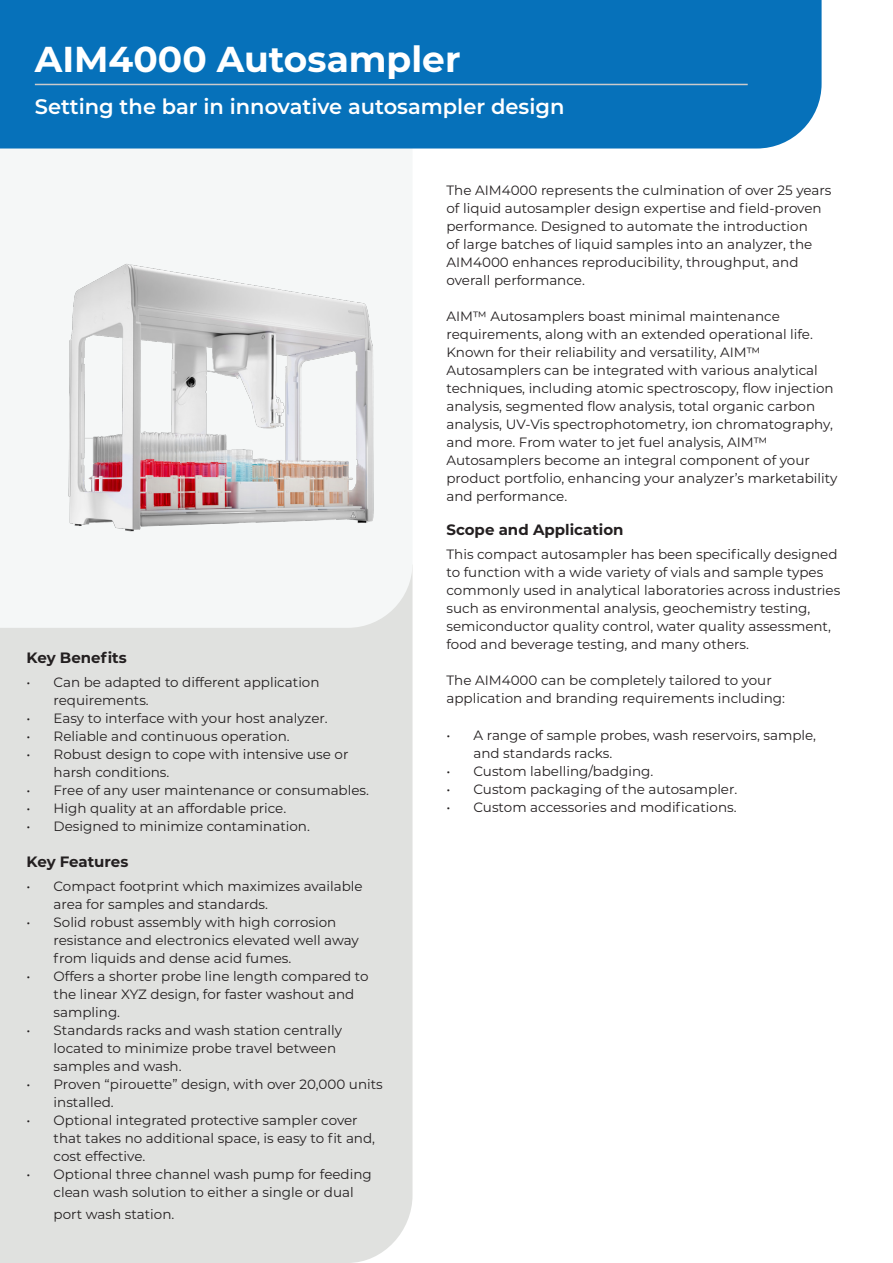
<style>
.page{position:relative;width:893px;height:1263px;background:#fff}
.page>*{position:absolute;margin:0;border:0;box-sizing:border-box;transform-origin:0 0}
.t1{font:700 36px "Montserrat";color:#fff}
.t2{font:600 21px "Montserrat";color:#fff}
.t3{font:700 15px "Montserrat";color:#231f20}
.t4{font:13.5px/18px "Montserrat";color:#231f20}
</style>
<div class="page">
<div style="left:0;top:628px;width:412px;height:635px;background:#e0e1df"></div>
<div style="left:0;top:571px;width:412px;height:57px;background:#f5f7f7"></div>
<div style="left:0;top:0;width:822px;height:149px;background:#0671ba"></div>
<img style="left:58px;top:263px;width:326px;height:341px">
<hr style="left:35px;top:84px;width:713px;height:1px;background:#cbcacb">
<p class="t1" style="left:35px;top:34px;width:427px">AIM4000 Autosampler</p>
<p class="t2" style="left:35px;top:92px;width:531px">Setting the bar in innovative autosampler design</p>
<p class="t3" style="left:27px;top:647px;width:102px">Key Benefits</p>
<p class="t4" style="left:54px;top:673px;width:267px;text-indent:-27px">• Can be adapted to different application requirements.</p>
<p class="t4" style="left:27px;top:709px;width:303px">• Easy to interface with your host analyzer.</p>
<p class="t4" style="left:27px;top:727px;width:265px">• Reliable and continuous operation.</p>
<p class="t4" style="left:54px;top:745px;width:296px;text-indent:-27px">• Robust design to cope with intensive use or harsh conditions.</p>
<p class="t4" style="left:27px;top:781px;width:344px">• Free of any user maintenance or consumables.</p>
<p class="t4" style="left:27px;top:799px;width:261px">• High quality at an affordable price.</p>
<p class="t4" style="left:27px;top:817px;width:285px">• Designed to minimize contamination.</p>
<p class="t3" style="left:27px;top:851px;width:103px">Key Features</p>
<p class="t4" style="left:54px;top:877px;width:311px;text-indent:-27px">• Compact footprint which maximizes available area for samples and standards.</p>
<p class="t4" style="left:54px;top:913px;width:307px;text-indent:-27px">• Solid robust assembly with high corrosion resistance and electronics elevated well away from liquids and dense acid fumes.</p>
<p class="t4" style="left:54px;top:967px;width:316px;text-indent:-27px">• Offers a shorter probe line length compared to the linear XYZ design, for faster washout and sampling.</p>
<p class="t4" style="left:54px;top:1021px;width:290px;text-indent:-27px">• Standards racks and wash station centrally located to minimize probe travel between samples and wash.</p>
<p class="t4" style="left:54px;top:1075px;width:331px;text-indent:-27px">• Proven “pirouette” design, with over 20,000 units installed.</p>
<p class="t4" style="left:54px;top:1111px;width:323px;text-indent:-27px">• Optional integrated protective sampler cover that takes no additional space, is easy to fit and, cost effective.</p>
<p class="t4" style="left:54px;top:1165px;width:320px;text-indent:-27px">• Optional three channel wash pump for feeding clean wash solution to either a single or dual</p>
<p class="t4" style="left:54px;top:1205px;width:122px">port wash station.</p>
<p class="t4" style="left:446px;top:181px;width:386px">The AIM4000 represents the culmination of over 25 years of liquid autosampler design expertise and field-proven performance. Designed to automate the introduction<br>of large batches of liquid samples into an analyzer, the AIM4000 enhances reproducibility, throughput, and overall performance.</p>
<p class="t4" style="left:446px;top:307px;width:368px">AIM™ Autosamplers boast minimal maintenance requirements, along with an extended operational life.</p>
<p class="t4" style="left:446px;top:343px;width:392px">Known for their reliability and versatility, AIM™ Autosamplers can be integrated with various analytical techniques, including atomic spectroscopy, flow injection analysis, segmented flow analysis, total organic carbon analysis, UV-Vis spectrophotometry, ion chromatography, and more. From water to jet fuel analysis, AIM™ Autosamplers become an integral component of your product portfolio, enhancing your analyzer’s marketability and performance.</p>
<p class="t3" style="left:446px;top:519px;width:179px">Scope and Application</p>
<p class="t4" style="left:446px;top:545px;width:395px">This compact autosampler has been specifically designed to function with a wide variety of vials and sample types commonly used in analytical laboratories across industries such as environmental analysis, geochemistry testing, semiconductor quality control, water quality assessment, food and beverage testing, and many others.</p>
<p class="t4" style="left:446px;top:671px;width:340px">The AIM4000 can be completely tailored to your application and branding requirements including:</p>
<p class="t4" style="left:473px;top:725px;width:344px;text-indent:-27px">• A range of sample probes, wash reservoirs, sample, and standards racks.</p>
<p class="t4" style="left:446px;top:761px;width:208px">• Custom labelling/badging.</p>
<p class="t4" style="left:446px;top:779px;width:292px">• Custom packaging of the autosampler.</p>
<p class="t4" style="left:446px;top:797px;width:292px">• Custom accessories and modifications.</p>
</div>
